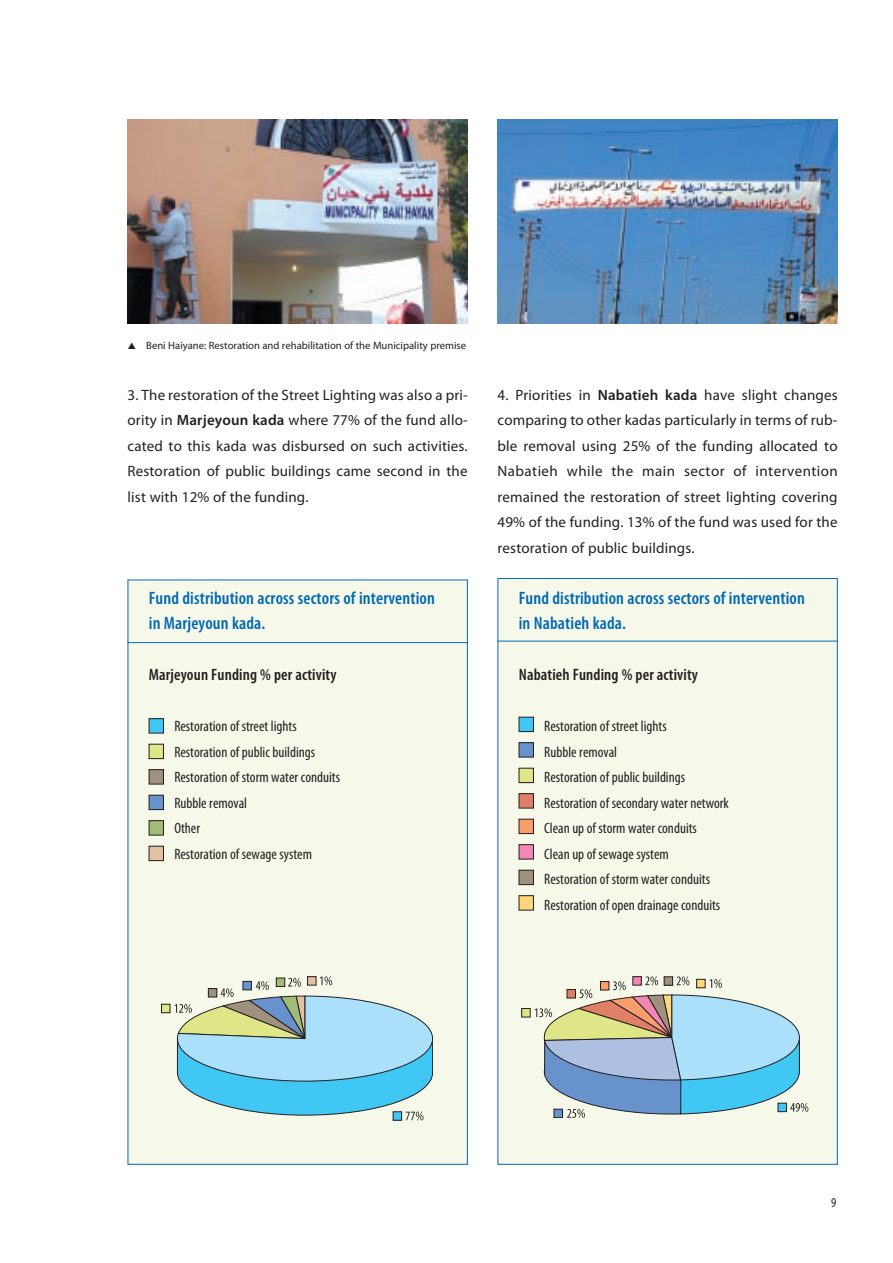
<style>
.page{position:relative;width:893px;height:1263px;background:#fff}
.page>*{position:absolute;margin:0;border:0;box-sizing:border-box;transform-origin:0 0}
.t1{font:600 condensed 18px/25.5px "Myriad Pro";letter-spacing:.01em;color:#0168b3}
.t2{font:600 condensed 16.5px "Myriad Pro";letter-spacing:.01em;color:#231f20}
.t3{font:15px/25.5px "Myriad Pro";letter-spacing:.01em;color:#231f20;text-align:justify}
.t4{font:condensed 15px/25.5px "Myriad Pro";color:#231f20}
.t5{font:condensed 13.5px "Myriad Pro";color:#231f20}
.t6{font:10.65px "Myriad Pro";color:#231f20}
.s1{font-weight:600}
</style>
<div class="page">
<div style="left:128px;top:580px;width:339px;height:584px;background:#f6f9e9"></div>
<div style="left:161px;top:1004px;width:9px;height:9px;background:#dee687"></div>
<div style="left:161px;top:1004px;width:9px;height:9px;border:1px solid #231f20"></div>
<svg style="left:174px;top:976px;width:259px;height:144px"></svg>
<div style="left:149px;top:719px;width:14px;height:14px;background:#40c7f4"></div>
<div style="left:149px;top:718px;width:15px;height:15px;border:1px solid #231f20"></div>
<div style="left:149px;top:744px;width:14px;height:15px;background:#dee687"></div>
<div style="left:149px;top:744px;width:15px;height:15px;border:1px solid #231f20"></div>
<div style="left:149px;top:770px;width:14px;height:14px;background:#a0907e"></div>
<div style="left:149px;top:769px;width:15px;height:15px;border:1px solid #231f20"></div>
<div style="left:149px;top:795px;width:14px;height:15px;background:#6892cc"></div>
<div style="left:149px;top:795px;width:15px;height:15px;border:1px solid #231f20"></div>
<div style="left:149px;top:821px;width:14px;height:14px;background:#9fbd78"></div>
<div style="left:149px;top:820px;width:15px;height:15px;border:1px solid #231f20"></div>
<div style="left:149px;top:846px;width:14px;height:15px;background:#e3c2a4"></div>
<div style="left:149px;top:846px;width:15px;height:15px;border:1px solid #231f20"></div>
<hr style="left:128px;top:642px;width:340px;height:1px;background:#0168b3">
<div style="left:498px;top:578px;width:339px;height:586px;background:#f6f9e9"></div>
<div style="left:522px;top:1008px;width:8px;height:9px;background:#dee687"></div>
<div style="left:521px;top:1008px;width:9px;height:9px;border:1px solid #231f20"></div>
<svg style="left:535px;top:976px;width:273px;height:142px"></svg>
<div style="left:519px;top:717px;width:14px;height:15px;background:#40c7f4"></div>
<div style="left:519px;top:717px;width:15px;height:15px;border:1px solid #231f20"></div>
<div style="left:519px;top:743px;width:14px;height:14px;background:#6892cc"></div>
<div style="left:519px;top:742px;width:15px;height:15px;border:1px solid #231f20"></div>
<div style="left:519px;top:768px;width:14px;height:15px;background:#dee687"></div>
<div style="left:519px;top:768px;width:15px;height:15px;border:1px solid #231f20"></div>
<div style="left:519px;top:794px;width:14px;height:14px;background:#df7f66"></div>
<div style="left:519px;top:793px;width:15px;height:15px;border:1px solid #231f20"></div>
<div style="left:519px;top:819px;width:14px;height:15px;background:#f89f6d"></div>
<div style="left:519px;top:819px;width:15px;height:15px;border:1px solid #231f20"></div>
<div style="left:519px;top:845px;width:14px;height:14px;background:#f287b6"></div>
<div style="left:519px;top:844px;width:15px;height:15px;border:1px solid #231f20"></div>
<div style="left:519px;top:870px;width:14px;height:15px;background:#a0907e"></div>
<div style="left:519px;top:870px;width:15px;height:15px;border:1px solid #231f20"></div>
<div style="left:519px;top:896px;width:14px;height:14px;background:#fed77d"></div>
<div style="left:519px;top:895px;width:15px;height:15px;border:1px solid #231f20"></div>
<hr style="left:497px;top:641px;width:341px;height:1px;background:#0168b3">
<img style="left:128px;top:119px;width:340px;height:204px">
<img style="left:497px;top:119px;width:341px;height:204px">
<p class="t6" style="left:146px;top:341px;width:321px">Beni Haiyane: Restoration and rehabilitation of the Municipality premise</p>
<p class="t3" style="left:128px;top:383px;width:342px">3. The restoration of the Street Lighting was also a pri&shy;ority in <span class="s1">Marjeyoun kada</span> where 77% of the fund allo&shy;cated to this kada was disbursed on such activities.<br>Restoration of public buildings came second in the list with 12% of the funding.</p>
<p class="t1" style="left:149px;top:586px;width:288px">Fund distribution across sectors of intervention in Marjeyoun kada.</p>
<p class="t2" style="left:149px;top:669px;width:189px">Marjeyoun Funding % per activity</p>
<p class="t4" style="left:174px;top:715px;width:167px">Restoration of street lights<br>Restoration of public buildings<br>Restoration of storm water conduits<br>Rubble removal<br>Other<br>Restoration of sewage system</p>
<p class="t3" style="left:497px;top:383px;width:342px">4. Priorities in <span class="s1">Nabatieh kada</span> have slight changes comparing to other kadas particularly in terms of rub&shy;ble removal using 25% of the funding allocated to Nabatieh while the main sector of intervention remained the restoration of street lighting covering 49% of the funding. 13% of the fund was used for the restoration of public buildings.</p>
<p class="t1" style="left:519px;top:586px;width:288px">Fund distribution across sectors of intervention in Nabatieh kada.</p>
<p class="t2" style="left:519px;top:669px;width:181px">Nabatieh Funding % per activity</p>
<p class="t4" style="left:544px;top:715px;width:186px">Restoration of street lights<br>Rubble removal<br>Restoration of public buildings<br>Restoration of secondary water network<br>Clean up of storm water conduits<br>Clean up of sewage system<br>Restoration of storm water conduits<br>Restoration of open drainage conduits</p>
<p class="t5" style="left:831px;top:1197px;width:7px">9</p>
</div>
